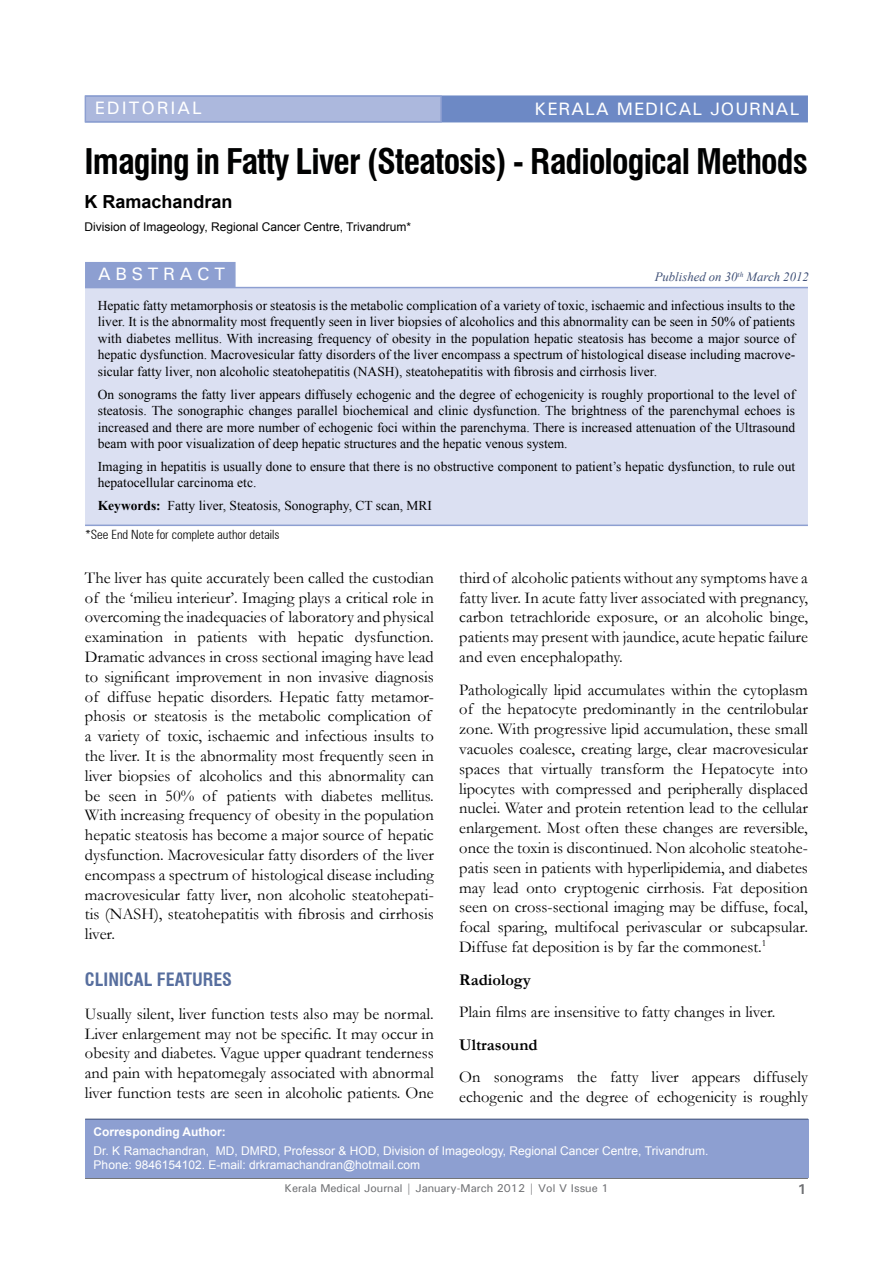
<style>
.page{position:relative;width:893px;height:1263px;background:#fff}
.page>*{position:absolute;margin:0;border:0;box-sizing:border-box;transform-origin:0 0}
.t1{font:700 condensed 34.5px "Swiss 721 BT";letter-spacing:-.025em;color:#000101}
.t2{font:500 18px "Univers";letter-spacing:.05em;color:#fff}
.Head_1{font:700 condensed 18px "Swiss 721 BT";color:#576e9e}
.Title_Name{font:700 18px "Arial";color:#000}
.t3{font:500 18px "Univers";letter-spacing:.1em;color:#fff}
.t4{font:500 18px "Univers";letter-spacing:.25em;color:#fff}
.Para_1{font:16.5px/19.8px "Garamond";color:#000;text-align:justify}
.Para_1-2{font:700 16.5px "Garamond";color:#000}
.t5{font:700 14.25px "Univers";color:#6d6e71}
.Abstract{font:13.5px/16.5px "Times New Roman";color:#000;text-align:justify}
.t6{font:300 condensed 12.75px "Zurich BT";color:#000}
.t7{font:italic 12.75px "Times New Roman";color:#3f5077}
.Corresponding_Author{font:12px/14.4px "Arial";color:#fff}
.Title_Name-2{font:12px "Arial";color:#000}
.t8{font:700 12px "Arial";color:#fff}
.t9{font:500 11.25px "Univers";color:#6d6e71}
.s1{font-weight:700}
</style>
<div class="page">
<hr style="left:85px;top:1178px;width:723px;height:1px;background:#58595b">
<div style="left:85px;top:95px;width:723px;height:27px;background:#6d89c5;border:2px solid #6d89c5"></div>
<div style="left:85px;top:95px;width:357px;height:27px;background:#acb8dd;border:2px solid #8d9fd1"></div>
<div style="left:85px;top:1119px;width:723px;height:59px;background:#8d9fd1"></div>
<hr style="left:85px;top:1119px;width:723px;height:1px;background:#3f5077">
<div style="left:85px;top:262px;width:151px;height:26px;background:#8d9fd1"></div>
<div style="left:85px;top:288px;width:723px;height:237px;background:#dbe0f2"></div>
<hr style="left:85px;top:287px;width:723px;height:1px;background:#8d9fd1">
<hr style="left:85px;top:525px;width:723px;height:1px;background:#8d9fd1">
<p class="t3" style="left:95px;top:97px;width:108px">EDITORIAL</p>
<p class="t2" style="left:534px;top:97px;width:266px">KERALA MEDICAL JOURNAL</p>
<p class="t1" style="left:85px;top:141px;width:725px">Imaging in Fatty Liver (Steatosis) - Radiological Methods</p>
<p class="Title_Name" style="left:85px;top:190px;width:150px">K Ramachandran</p>
<p class="Title_Name-2" style="left:85px;top:219px;width:328px">Division of Imageology, Regional Cancer Centre, Trivandrum*</p>
<p class="t4" style="left:98px;top:263px;width:129px">ABSTRACT</p>
<p class="Abstract" style="left:98px;top:297px;width:699px">Hepatic fatty metamorphosis or steatosis is the metabolic complication of a variety of toxic, ischaemic and infectious insults to the liver. It is the abnormality most frequently seen in liver biopsies of alcoholics and this abnormality can be seen in 50% of patients with diabetes mellitus. With increasing frequency of obesity in the population hepatic steatosis has become a major source of hepatic dysfunction. Macrovesicular fatty disorders of the liver encompass a spectrum of histological disease including macrove&shy;sicular fatty liver, non alcoholic steatohepatitis (NASH), steatohepatitis with fibrosis and cirrhosis liver.</p>
<p class="Abstract" style="left:98px;top:386px;width:699px">On sonograms the fatty liver appears diffusely echogenic and the degree of echogenicity is roughly proportional to the level of steatosis. The sonographic changes parallel biochemical and clinic dysfunction. The brightness of the parenchymal echoes is increased and there are more number of echogenic foci within the parenchyma. There is increased attenuation of the Ultrasound beam with poor visualization of deep hepatic structures and the hepatic venous system.</p>
<p class="Abstract" style="left:98px;top:458px;width:699px">Imaging in hepatitis is usually done to ensure that there is no obstructive component to patient’s hepatic dysfunction, to rule out hepatocellular carcinoma etc.</p>
<p class="Abstract" style="left:98px;top:497px;width:336px"><span class="s1">Keywords:</span> Fatty liver, Steatosis, Sonography, CT scan, MRI</p>
<p class="t6" style="left:85px;top:527px;width:196px">*See End Note for complete author details</p>
<p class="t7" style="left:655px;top:268px;width:156px">Published on 30<sup>th</sup> March 2012</p>
<p class="Para_1" style="left:85px;top:567px;width:350px;text-align:left">The liver has quite accurately been called the custodian of the ‘milieu interieur’. Imaging plays a critical role in overcoming the inadequacies of laboratory and physical examination in patients with hepatic dysfunction.<br>Dramatic advances in cross sectional imaging have lead to significant improvement in non invasive diagnosis of diffuse hepatic disorders. Hepatic fatty metamor&shy;phosis or steatosis is the metabolic complication of a variety of toxic, ischaemic and infectious insults to the liver. It is the abnormality most frequently seen in liver biopsies of alcoholics and this abnormality can be seen in 50% of patients with diabetes mellitus.<br>With increasing frequency of obesity in the population hepatic steatosis has become a major source of hepatic dysfunction. Macrovesicular fatty disorders of the liver encompass a spectrum of histological disease including macrovesicular fatty liver, non alcoholic steatohepati&shy;tis (NASH), steatohepatitis with fibrosis and cirrhosis liver.</p>
<p class="Head_1" style="left:85px;top:969px;width:149px">CLINICAL FEATURES</p>
<p class="Para_1" style="left:85px;top:1003px;width:350px">Usually silent, liver function tests also may be normal.<br>Liver enlargement may not be specific. It may occur in obesity and diabetes. Vague upper quadrant tenderness and pain with hepatomegaly associated with abnormal liver function tests are seen in alcoholic patients. One</p>
<p class="Para_1" style="left:459px;top:567px;width:350px">third of alcoholic patients without any symptoms have a fatty liver. In acute fatty liver associated with pregnancy, carbon tetrachloride exposure, or an alcoholic binge, patients may present with jaundice, acute hepatic failure and even encephalopathy.</p>
<p class="Para_1" style="left:459px;top:679px;width:350px">Pathologically lipid accumulates within the cytoplasm of the hepatocyte predominantly in the centrilobular zone. With progressive lipid accumulation, these small vacuoles coalesce, creating large, clear macrovesicular spaces that virtually transform the Hepatocyte into lipocytes with compressed and peripherally displaced nuclei. Water and protein retention lead to the cellular enlargement. Most often these changes are reversible, once the toxin is discontinued. Non alcoholic steatohe&shy;patis seen in patients with hyperlipidemia, and diabetes may lead onto cryptogenic cirrhosis. Fat deposition seen on cross-sectional imaging may be diffuse, focal, focal sparing, multifocal perivascular or subcapsular.<br>Diffuse fat deposition is by far the commonest.<sup>1</sup></p>
<p class="Para_1-2" style="left:459px;top:968px;width:73px">Radiology</p>
<p class="Para_1" style="left:459px;top:1001px;width:318px">Plain films are insensitive to fatty changes in liver.</p>
<p class="Para_1-2" style="left:459px;top:1033px;width:80px">Ultrasound</p>
<p class="Para_1" style="left:459px;top:1067px;width:350px">On sonograms the fatty liver appears diffusely echogenic and the degree of echogenicity is roughly</p>
<p class="t8" style="left:94px;top:1124px;width:134px">Corresponding Author:</p>
<p class="Corresponding_Author" style="left:94px;top:1144px;width:616px">Dr. K Ramachandran, MD, DMRD, Professor &amp; HOD, Division of Imageology, Regional Cancer Centre, Trivandrum.<br>Phone: 9846154102. E-mail: drkramachandran@hotmail.com</p>
<p class="t9" style="left:285px;top:1181px;width:325px">Kerala Medical Journal | January-March 2012 | Vol V Issue 1</p>
<p class="t5" style="left:797px;top:1180px;width:10px">1</p>
</div>
